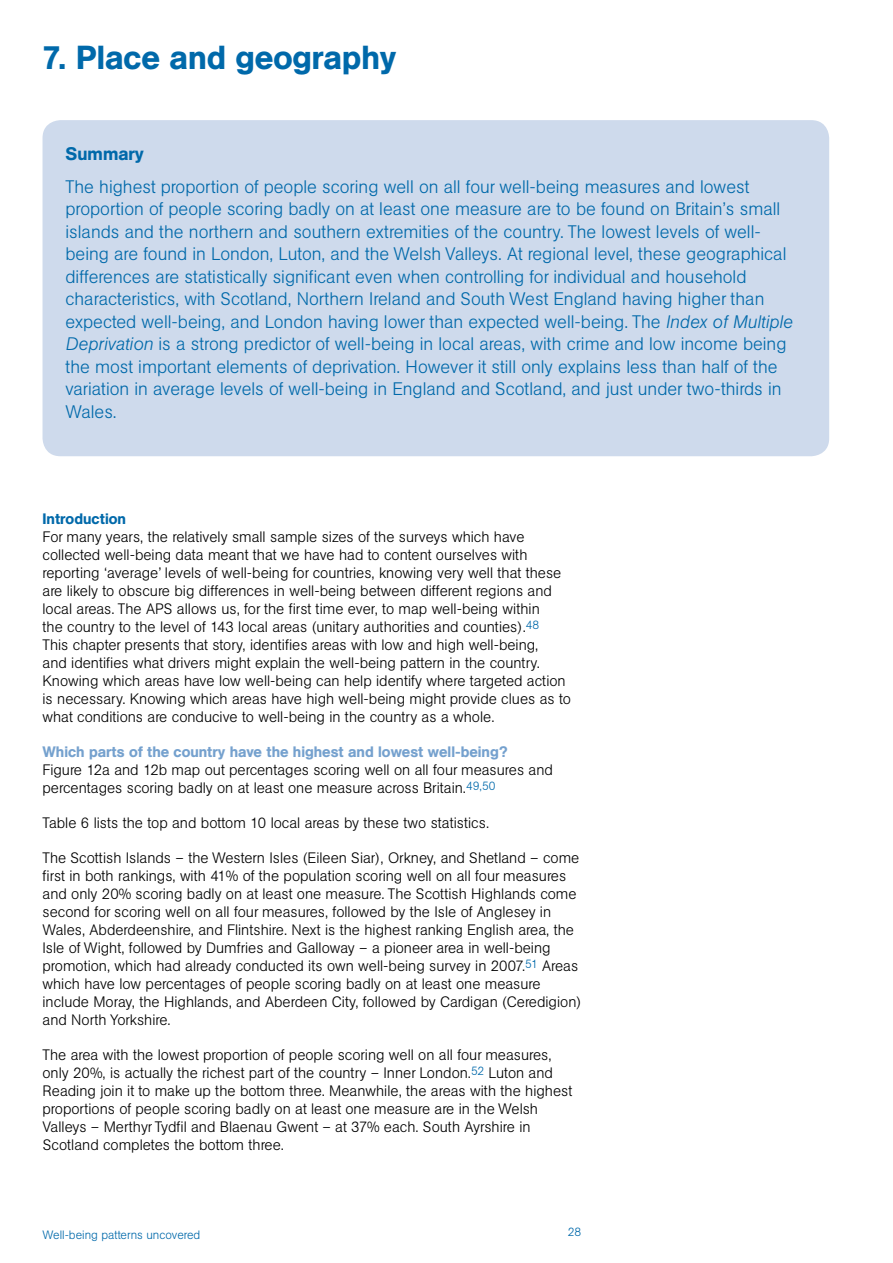
<style>
.page{position:relative;width:893px;height:1263px;background:#fff}
.page>*{position:absolute;margin:0;border:0;box-sizing:border-box;transform-origin:0 0}
.t1{font:500 33px "AG Book BQ";color:#0069aa}
.t2{font:300 18px/22.5px "AG Book BQ";color:#0069aa}
.t3{font:500 18px "AG Book BQ";color:#0069aa}
.t4{font:300 15px/18px "AG Book BQ";color:#000}
.t5{font:500 15px "AG Book BQ";color:#75a1ce}
.t6{font:500 15px "AG Book BQ";color:#0069aa}
.t7{font:300 12px "AG Book BQ";color:#0069aa}
.s1{font-style:italic}
</style>
<div class="page">
<div style="left:43px;top:120px;width:786px;height:336px;background:#cedaec;border-radius:18px"></div>
<h1 class="t1" style="left:43px;top:37px;width:355px">7. Place and geography</h1>
<p class="t3" style="left:66px;top:143px;width:80px">Summary</p>
<p class="t2" style="left:66px;top:175px;width:729px">The highest proportion of people scoring well on all four well-being measures and lowest proportion of people scoring badly on at least one measure are to be found on Britain’s small islands and the northern and southern extremities of the country. The lowest levels of well&shy;being are found in London, Luton, and the Welsh Valleys. At regional level, these geographical differences are statistically significant even when controlling for individual and household characteristics, with Scotland, Northern Ireland and South West England having higher than expected well-being, and London having lower than expected well-being. The <span class="s1">Index of Multiple Deprivation</span> is a strong predictor of well-being in local areas, with crime and low income being the most important elements of deprivation. However it still only explains less than half of the variation in average levels of well-being in England and Scotland, and just under two-thirds in Wales.</p>
<p class="t6" style="left:43px;top:510px;width:85px">Introduction</p>
<p class="t4" style="left:43px;top:528px;width:530px">For many years, the relatively small sample sizes of the surveys which have collected well-being data meant that we have had to content ourselves with reporting ‘average’ levels of well-being for countries, knowing very well that these are likely to obscure big differences in well-being between different regions and local areas. The APS allows us, for the first time ever, to map well-being within<br>the country to the level of 143 local areas (unitary authorities and counties).<sup>48<br></sup>This chapter presents that story, identifies areas with low and high well-being,<br>and identifies what drivers might explain the well-being pattern in the country.<br>Knowing which areas have low well-being can help identify where targeted action is necessary. Knowing which areas have high well-being might provide clues as to what conditions are conducive to well-being in the country as a whole.</p>
<p class="t5" style="left:43px;top:743px;width:467px">Which parts of the country have the highest and lowest well-being?</p>
<p class="t4" style="left:43px;top:761px;width:512px">Figure 12a and 12b map out percentages scoring well on all four measures and percentages scoring badly on at least one measure across Britain.<sup>49,50</sup></p>
<p class="t4" style="left:43px;top:814px;width:448px">Table 6 lists the top and bottom 10 local areas by these two statistics.</p>
<p class="t4" style="left:43px;top:849px;width:540px">The Scottish Islands – the Western Isles (Eileen Siar), Orkney, and Shetland – come first in both rankings, with 41% of the population scoring well on all four measures and only 20% scoring badly on at least one measure. The Scottish Highlands come second for scoring well on all four measures, followed by the Isle of Anglesey in Wales, Abderdeenshire, and Flintshire. Next is the highest ranking English area, the Isle of Wight, followed by Dumfries and Galloway – a pioneer area in well-being promotion, which had already conducted its own well-being survey in 2007.<sup>51</sup> Areas which have low percentages of people scoring badly on at least one measure include Moray, the Highlands, and Aberdeen City, followed by Cardigan (Ceredigion) and North Yorkshire.</p>
<p class="t4" style="left:43px;top:1046px;width:531px">The area with the lowest proportion of people scoring well on all four measures, only 20%, is actually the richest part of the country – Inner London.<sup>52</sup> Luton and Reading join it to make up the bottom three. Meanwhile, the areas with the highest proportions of people scoring badly on at least one measure are in the Welsh Valleys – Merthyr Tydfil and Blaenau Gwent – at 37% each. South Ayrshire in Scotland completes the bottom three.</p>
<p class="t7" style="left:43px;top:1227px;width:159px">Well-being patterns uncovered</p>
<p class="t7" style="left:568px;top:1224px;width:15px">28</p>
</div>
